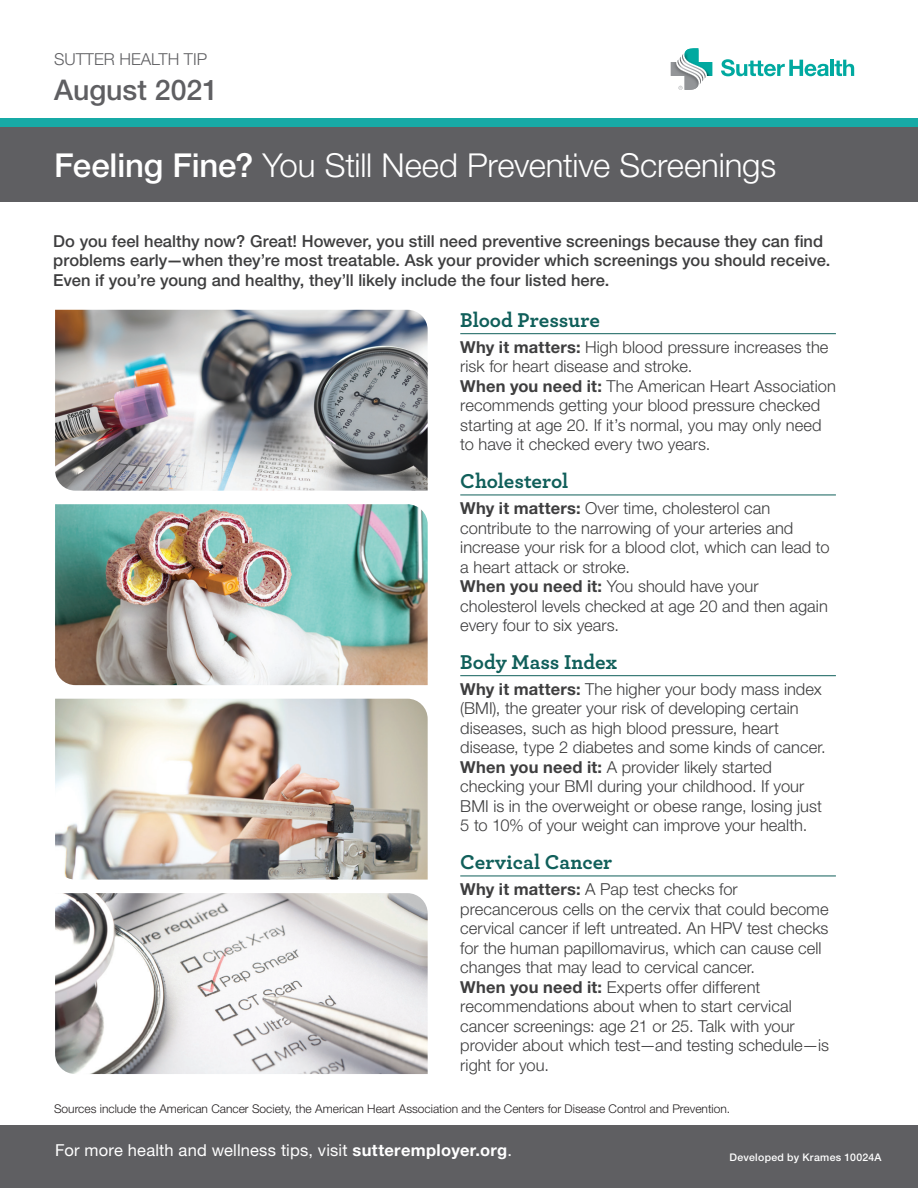
<style>
.page{position:relative;width:918px;height:1188px;background:#fff}
.page>*{position:absolute;margin:0;border:0;box-sizing:border-box;transform-origin:0 0}
.t1{font:300 33px "Helvetica Neue LT Std";letter-spacing:-.005em;color:#fff}
.t2{font:500 28.5px "Helvetica Neue LT Std";color:#5f5f62}
.t3{font:700 21px "Archer";color:#105f5a}
.t4{font:300 16.5px/19.5px "Helvetica Neue LT Std";color:#3e3e3f}
.t5{font:500 16.5px/19.5px "Helvetica Neue LT Std";color:#3e3e3f}
.t6{font:16.5px "Helvetica Neue LT Std";letter-spacing:.01em;color:#fff}
.t7{font:300 16.5px "Helvetica Neue LT Std";color:#5f5f62}
.t8{font:300 12px "Helvetica Neue LT Std";color:#231f20}
.t9{font:500 10.5px "Helvetica Neue LT Std";letter-spacing:.03em;color:#fff}
.s1{font-weight:500}
.s2{font-weight:700}
</style>
<div class="page">
<div style="left:0;top:127px;width:918px;height:75px;background:#5f5f62"></div>
<div style="left:0;top:118px;width:918px;height:9px;background:#17aaa6"></div>
<svg style="left:721px;top:59px;width:108px;height:17px"></svg>
<hr style="left:830px;top:60px;width:4px;height:16px;background:#00a9a0">
<svg style="left:835px;top:60px;width:19px;height:16px"></svg>
<svg style="left:671px;top:48px;width:41px;height:42px"></svg>
<hr style="left:460px;top:333px;width:376px;height:1px;background:#105f5a">
<hr style="left:460px;top:495px;width:376px;height:1px;background:#105f5a">
<hr style="left:460px;top:675px;width:376px;height:1px;background:#105f5a">
<hr style="left:460px;top:876px;width:376px;height:1px;background:#105f5a">
<div style="left:0;top:1125px;width:918px;height:63px;background:#5f5f62"></div>
<img style="left:55px;top:310px;width:373px;height:181px">
<img style="left:55px;top:504px;width:373px;height:181px">
<img style="left:55px;top:699px;width:373px;height:181px">
<img style="left:55px;top:893px;width:373px;height:181px">
<h1 class="t7" style="left:54px;top:50px;width:155px">SUTTER HEALTH TIP</h1>
<h1 class="t2" style="left:54px;top:73px;width:166px">August 2021</h1>
<h2 class="t1" style="left:54px;top:145px;width:724px"><span class="s1">Feeling Fine?</span> You Still Need Preventive Screenings</h2>
<p class="t5" style="left:53px;top:231px;width:779px">Do you feel healthy now? Great! However, you still need preventive screenings because they can find problems early—when they’re most treatable. Ask your provider which screenings you should receive.<br>Even if you’re young and healthy, they’ll likely include the four listed here.</p>
<h3 class="t3" style="left:460px;top:303px;width:141px">Blood Pressure</h3>
<p class="t4" style="left:460px;top:337px;width:370px"><span class="s2">Why it matters:</span> High blood pressure increases the risk for heart disease and stroke.</p>
<p class="t4" style="left:460px;top:376px;width:377px"><span class="s2">When you need it:</span> The American Heart Association recommends getting your blood pressure checked starting at age 20. If it’s normal, you may only need to have it checked every two years.</p>
<h3 class="t3" style="left:460px;top:464px;width:110px">Cholesterol</h3>
<p class="t4" style="left:460px;top:498px;width:371px"><span class="s2">Why it matters:</span> Over time, cholesterol can contribute to the narrowing of your arteries and increase your risk for a blood clot, which can lead to a heart attack or stroke.</p>
<p class="t4" style="left:460px;top:576px;width:369px"><span class="s2">When you need it:</span> You should have your cholesterol levels checked at age 20 and then again every four to six years.</p>
<h3 class="t3" style="left:460px;top:645px;width:158px">Body Mass Index</h3>
<p class="t4" style="left:460px;top:679px;width:367px"><span class="s2">Why it matters:</span> The higher your body mass index (BMI), the greater your risk of developing certain diseases, such as high blood pressure, heart disease, type 2 diabetes and some kinds of cancer.</p>
<p class="t4" style="left:460px;top:757px;width:363px"><span class="s2">When you need it:</span> A provider likely started checking your BMI during your childhood. If your BMI is in the overweight or obese range, losing just 5 to 10% of your weight can improve your health.</p>
<h3 class="t3" style="left:460px;top:845px;width:154px">Cervical Cancer</h3>
<p class="t4" style="left:460px;top:879px;width:370px"><span class="s2">Why it matters:</span> A Pap test checks for precancerous cells on the cervix that could become cervical cancer if left untreated. An HPV test checks for the human papillomavirus, which can cause cell changes that may lead to cervical cancer.</p>
<p class="t4" style="left:460px;top:977px;width:370px"><span class="s2">When you need it:</span> Experts offer different recommendations about when to start cervical cancer screenings: age 21 or 25. Talk with your provider about which test—and testing schedule—is right for you.</p>
<p class="t8" style="left:54px;top:1102px;width:678px">Sources include the American Cancer Society, the American Heart Association and the Centers for Disease Control and Prevention.</p>
<p class="t6" style="left:55px;top:1140px;width:458px">For more health and wellness tips, visit <span class="s2">sutteremployer.org</span>.</p>
<p class="t9" style="left:730px;top:1151px;width:154px">Developed by Krames 10024A</p>
</div>
